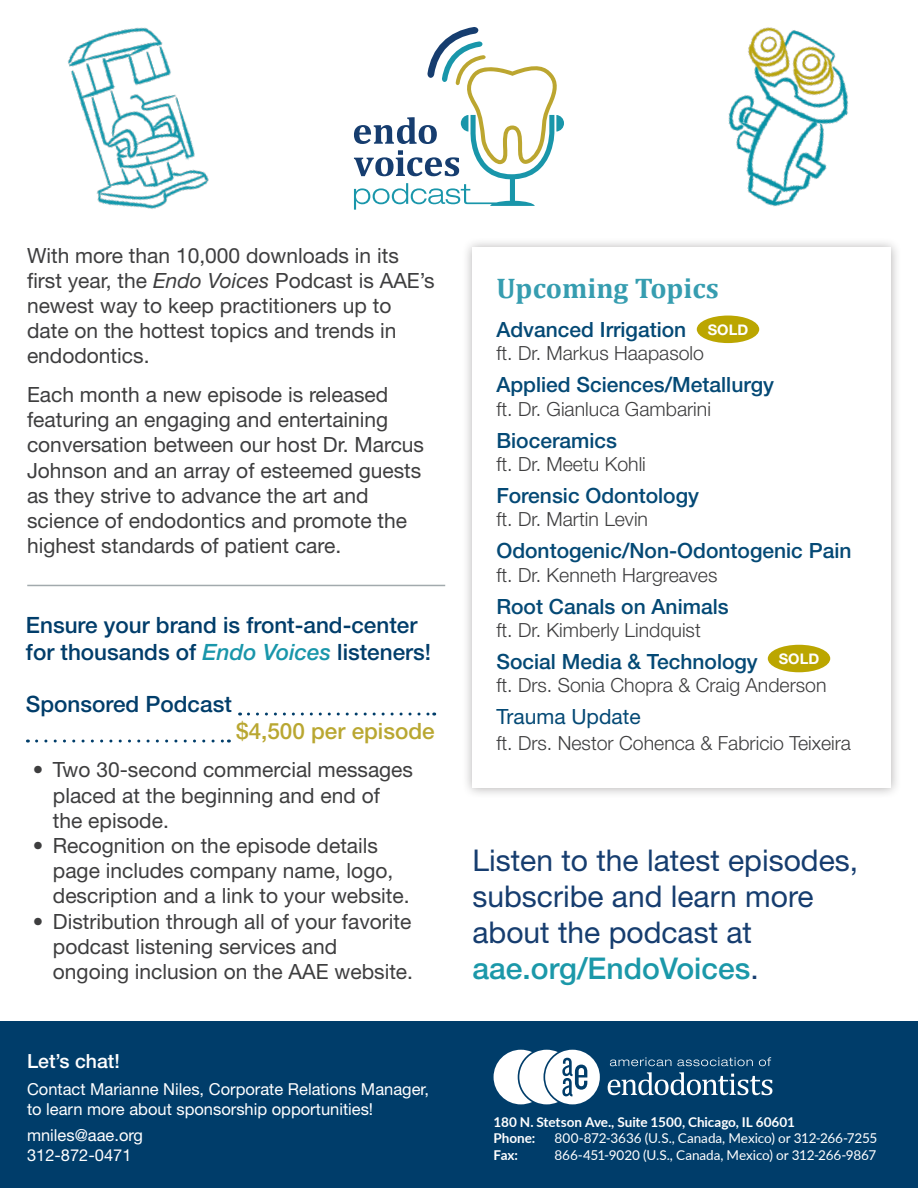
<style>
.page{position:relative;width:918px;height:1188px;background:#fff}
.page>*{position:absolute;margin:0;border:0;box-sizing:border-box;transform-origin:0 0}
.t1{font:30px/36px "Helvetica Neue LT Std";color:#163d6f}
.t2{font:700 28.5px "Cambria";color:#369db0}
.t3{font:500 22.5px/27px "Helvetica Neue LT Std";color:#003d6a}
.t4{font:500 22.5px "Helvetica Neue LT Std";color:#b9a731}
.t5{font:21px/25.2px "Helvetica Neue LT Std";color:#3e3e3f}
.t6{font:500 21px "Helvetica Neue LT Std";color:#044975}
.t7{font:21px "Helvetica Neue LT Std";color:#044975}
.t8{font:300 19.5px "Helvetica Neue LT Std";color:#3e3e3f}
.t9{font:500 19.5px "Helvetica Neue LT Std";color:#fff}
.t10{font:16.5px/19.8px "Helvetica Neue LT Std";color:#fff}
.t11{font:700 14.7px "Helvetica Neue LT Std";color:#fff}
.Body{font:13.5px "Lato";letter-spacing:-.005em;color:#fff}
.Body-2{font:700 13.5px "Lato";letter-spacing:-.005em;color:#fff}
.s1{font-style:italic}
.s2{font-style:italic;color:#1996aa}
.s3{font-weight:500;color:#1b98a9}
</style>
<div class="page">
<div style="left:462px;top:237px;width:440px;height:562px;background:#231f20;opacity:.35"></div>
<div style="left:472px;top:248px;width:419px;height:540px;background:#fff"></div>
<div style="left:0;top:1022px;width:918px;height:166px;background:#003d6a"></div>
<svg style="left:494px;top:1050px;width:106px;height:54px"></svg>
<svg style="left:608px;top:1072px;width:164px;height:23px"></svg>
<svg style="left:610px;top:1057px;width:61px;height:9px"></svg>
<svg style="left:677px;top:1057px;width:76px;height:9px"></svg>
<svg style="left:759px;top:1057px;width:12px;height:9px"></svg>
<svg style="left:248px;top:713px;width:187px;height:3px"></svg>
<svg style="left:37px;top:740px;width:192px;height:3px"></svg>
<hr style="left:27px;top:585px;width:418px;height:1px;background:#a2aaad">
<img style="left:67px;top:27px;width:142px;height:182px">
<img style="left:641px;top:27px;width:261px;height:233px">
<div style="left:697px;top:316px;width:62px;height:27px;background:#bba600;border-radius:50%"></div>
<div style="left:768px;top:645px;width:62px;height:27px;background:#bba600;border-radius:50%"></div>
<svg style="left:354px;top:27px;width:210px;height:183px"></svg>
<p class="t5" style="left:27px;top:242px;width:409px">With more than 10,000 downloads in its first year, the <span class="s1">Endo Voices</span> Podcast is AAE’s newest way to keep practitioners up to date on the hottest topics and trends in endodontics.</p>
<p class="t5" style="left:27px;top:382px;width:399px">Each month a new episode is released featuring an engaging and entertaining conversation between our host Dr. Marcus Johnson and an array of esteemed guests as they strive to advance the art and science of endodontics and promote the highest standards of patient care.</p>
<p class="t3" style="left:26px;top:611px;width:407px">Ensure your brand is front-and-center for thousands of <span class="s2">Endo Voices</span> listeners!</p>
<p class="t3" style="left:26px;top:690px;width:207px">Sponsored Podcast</p>
<p class="t4" style="left:236px;top:717px;width:200px">$4,500 per episode</p>
<p class="t5" style="left:53px;top:757px;width:362px;text-indent:-20px">• Two 30-second commercial messages placed at the beginning and end of the episode.</p>
<p class="t5" style="left:53px;top:833px;width:358px;text-indent:-20px">• Recognition on the episode details page includes company name, logo, description and a link to your website.</p>
<p class="t5" style="left:53px;top:908px;width:362px;text-indent:-20px">• Distribution through all of your favorite podcast listening services and ongoing inclusion on the AAE website.</p>
<p class="t9" style="left:27px;top:1050px;width:94px">Let’s chat!</p>
<p class="t10" style="left:27px;top:1079px;width:404px">Contact Marianne Niles, Corporate Relations Manager, to learn more about sponsorship opportunities!</p>
<p class="t10" style="left:27px;top:1125px;width:118px">mniles@aae.org</p>
<p class="t10" style="left:27px;top:1145px;width:106px">312-872-0471</p>
<p class="t2" style="left:496px;top:268px;width:224px">Upcoming Topics</p>
<p class="t6" style="left:496px;top:317px;width:191px">Advanced Irrigation</p>
<p class="t8" style="left:496px;top:341px;width:209px">ft. Dr. Markus Haapasolo</p>
<p class="t6" style="left:496px;top:372px;width:279px">Applied Sciences/Metallurgy</p>
<p class="t8" style="left:496px;top:397px;width:216px">ft. Dr. Gianluca Gambarini</p>
<p class="t6" style="left:496px;top:428px;width:122px">Bioceramics</p>
<p class="t8" style="left:496px;top:452px;width:151px">ft. Dr. Meetu Kohli</p>
<p class="t6" style="left:496px;top:483px;width:204px">Forensic Odontology</p>
<p class="t8" style="left:496px;top:507px;width:153px">ft. Dr. Martin Levin</p>
<p class="t6" style="left:496px;top:538px;width:357px">Odontogenic/Non-Odontogenic Pain</p>
<p class="t8" style="left:496px;top:563px;width:223px">ft. Dr. Kenneth Hargreaves</p>
<p class="t6" style="left:496px;top:594px;width:234px">Root Canals on Animals</p>
<p class="t8" style="left:496px;top:618px;width:206px">ft. Dr. Kimberly Lindquist</p>
<p class="t6" style="left:496px;top:649px;width:263px">Social Media &amp; Technology</p>
<p class="t8" style="left:496px;top:674px;width:332px">ft. Drs. Sonia Chopra &amp; Craig Anderson</p>
<p class="t7" style="left:496px;top:704px;width:146px">Trauma Update</p>
<p class="t8" style="left:496px;top:731px;width:356px">ft. Drs. Nestor Cohenca &amp; Fabricio Teixeira</p>
<p class="t11" style="left:708px;top:320px;width:42px">SOLD</p>
<p class="t11" style="left:779px;top:649px;width:42px">SOLD</p>
<p class="t1" style="left:472px;top:842px;width:387px">Listen to the latest episodes, subscribe and learn more about the podcast at <span class="s3">aae.org/EndoVoices</span>.</p>
<p class="Body-2" style="left:494px;top:1112px;width:303px">180 N. Stetson Ave., Suite 1500, Chicago, IL 60601</p>
<p class="Body-2" style="left:494px;top:1129px;width:43px">Phone:</p>
<p class="Body" style="left:555px;top:1129px;width:324px">800-872-3636 (U.S., Canada, Mexico) or 312-266-7255</p>
<p class="Body-2" style="left:494px;top:1145px;width:26px">Fax:</p>
<p class="Body" style="left:555px;top:1145px;width:323px">866-451-9020 (U.S., Canada, Mexico) or 312-266-9867</p>
</div>
